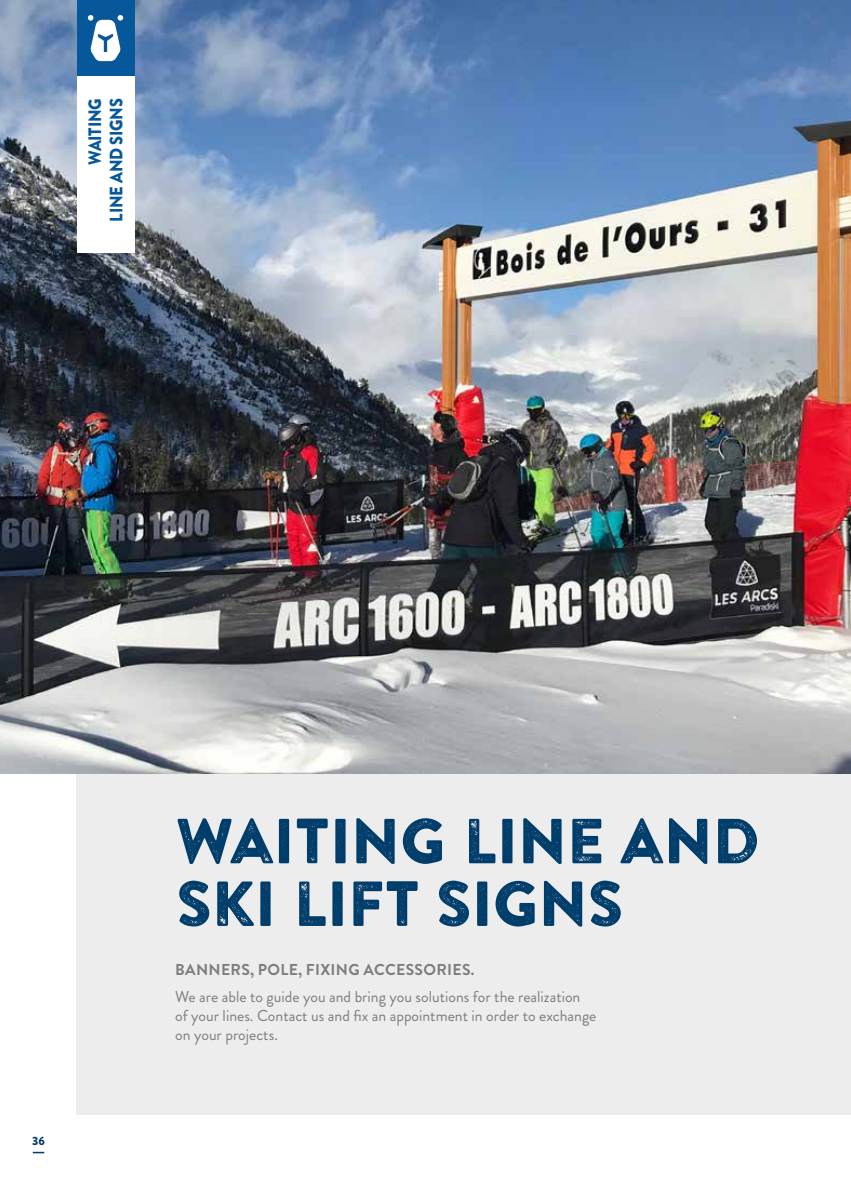
<style>
.page{position:relative;width:851px;height:1191px;background:#fff}
.page>*{position:absolute;margin:0;border:0;box-sizing:border-box;transform-origin:0 0}
.t1{font:63.45px/62.6px "Brandon Printed One";letter-spacing:-.03em;color:#003d6a}
.t2{font:900 18px/21px "Brandon Grotesque";letter-spacing:-.01em;color:#07579b;text-align:right;scale:.91 1}
.t3{font:15.75px/18.9px "Brandon Grotesque";color:#878787}
.t4{font:700 15.75px "Brandon Grotesque";letter-spacing:.02em;color:#878787}
.t5{font:900 12px "Brandon Grotesque";color:#003d6a}
</style>
<div class="page">
<svg style="left:33px;top:1151px;width:11px;height:2px"></svg>
<div style="left:77px;top:76px;width:773px;height:1038px;background:#ededed"></div>
<img style="left:0;top:0;width:850px;height:773px">
<div style="left:77px;top:0;width:57px;height:76px;background:#07579b"></div>
<svg style="left:88px;top:15px;width:35px;height:46px"></svg>
<div style="left:77px;top:77px;width:57px;height:176px;background:#fff"></div>
<p class="t2" style="left:85px;top:222px;width:137px;rotate:-90deg">WAITING<br>LINE AND SIGNS</p>
<p class="t5" style="left:32px;top:1132px;width:14px">36</p>
<h1 class="t1" style="left:175px;top:809px;width:587px">WAITING LINE AND<br>SKI LIFT SIGNS</h1>
<p class="t4" style="left:175px;top:958px;width:301px">BANNERS, POLE, FIXING ACCESSORIES.</p>
<p class="t3" style="left:175px;top:987px;width:423px">We are able to guide you and bring you solutions for the realization of your lines. Contact us and fix an appointment in order to exchange on your projects.</p>
</div>
